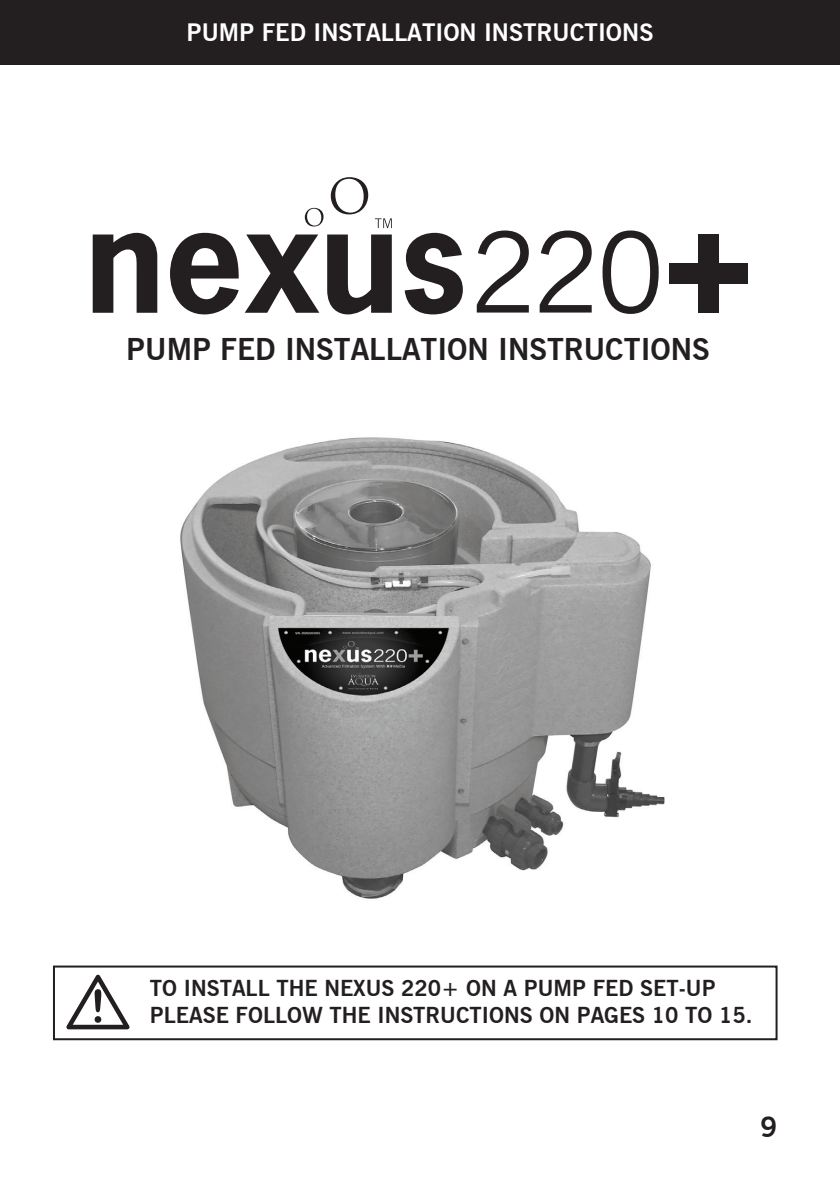
<style>
.page{position:relative;width:840px;height:1191px;background:#fff}
.page>*{position:absolute;margin:0;border:0;box-sizing:border-box;transform-origin:0 0}
.t1{font:700 30px "News Gothic BT";color:#231f20}
.t2{font:700 28px "News Gothic BT";color:#231f20}
.t3{font:700 24px "News Gothic BT";color:#fff}
.t4{font:700 22px/26.4px "News Gothic BT";color:#231f20}
</style>
<div class="page">
<div style="left:0;top:0;width:839px;height:64px;background:#231f20"></div>
<img style="left:180px;top:437px;width:485px;height:462px">
<div style="left:53px;top:965px;width:724px;height:75px;border:2px solid #231f20"></div>
<svg style="left:66px;top:974px;width:63px;height:55px"></svg>
<svg style="left:476px;top:230px;width:52px;height:82px"></svg>
<svg style="left:539px;top:230px;width:52px;height:82px"></svg>
<svg style="left:602px;top:230px;width:56px;height:84px"></svg>
<svg style="left:375px;top:218px;width:16px;height:10px"></svg>
<svg style="left:93px;top:233px;width:64px;height:80px"></svg>
<svg style="left:327px;top:234px;width:64px;height:80px"></svg>
<svg style="left:404px;top:233px;width:58px;height:81px"></svg>
<svg style="left:330px;top:177px;width:38px;height:37px"></svg>
<svg style="left:304px;top:208px;width:19px;height:18px"></svg>
<svg style="left:170px;top:233px;width:149px;height:81px"></svg>
<div style="left:697px;top:234px;width:21px;height:79px;background:#231f20"></div>
<div style="left:668px;top:263px;width:78px;height:21px;background:#231f20"></div>
<p class="t3" style="left:186px;top:18px;width:468px">PUMP FED INSTALLATION INSTRUCTIONS</p>
<p class="t1" style="left:126px;top:331px;width:584px">PUMP FED INSTALLATION INSTRUCTIONS</p>
<p class="t4" style="left:150px;top:975px;width:603px">TO INSTALL THE NEXUS 220+ ON A PUMP FED SET-UP<br>PLEASE FOLLOW THE INSTRUCTIONS ON PAGES 10 TO 15.</p>
<p class="t2" style="left:760px;top:1110px;width:18px">9</p>
</div>
